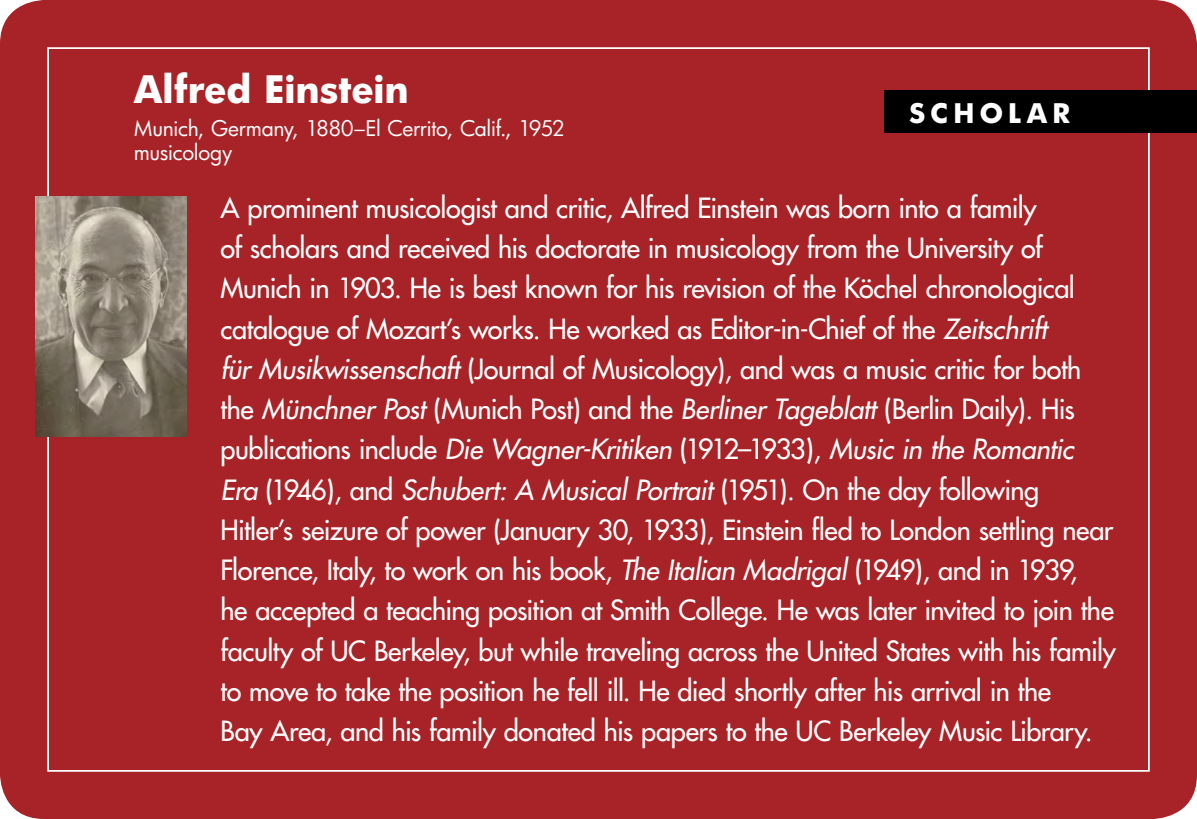
<style>
.page{position:relative;width:1197px;height:819px;background:#a82327}
.page>*{position:absolute;margin:0;border:0;box-sizing:border-box;transform-origin:0 0}
.t1{font:700 36.75px "Futura";letter-spacing:-.005em;color:#fff}
.t2{font:27.12px/40.2px "Futura";letter-spacing:-.015em;color:#fff}
.t3{font:700 26.25px "Futura";letter-spacing:.2em;color:#fff}
.t4{font:21px/24.5px "Futura";letter-spacing:-.02em;color:#fff}
.s1{font-style:italic}
</style>
<div class="page">
<div style="left:885px;top:91px;width:312px;height:42px;background:#000"></div>
<img style="left:35px;top:196px;width:151px;height:241px">
<h1 class="t1" style="left:134px;top:65px;width:276px">Alfred Einstein</h1>
<p class="t4" style="left:134px;top:116px;width:432px">Munich, Germany, 1880–El Cerrito, Calif., 1952 musicology</p>
<p class="t2" style="left:220px;top:188px;width:897px">A prominent musicologist and critic, Alfred Einstein was born into a family<br>of scholars and received his doctorate in musicology from the University of Munich in 1903. He is best known for his revision of the Köchel chronological catalogue of Mozart’s works. He worked as Editor-in-Chief of the <span class="s1">Zeitschrift<br>für Musikwissenschaft</span> (Journal of Musicology), and was a music critic for both the <span class="s1">Münchner Post</span> (Munich Post) and the <span class="s1">Berliner Tageblatt</span> (Berlin Daily). His publications include <span class="s1">Die Wagner-Kritiken</span> (1912–1933), <span class="s1">Music in the Romantic Era</span> (1946), and <span class="s1">Schubert: A Musical Portrait</span> (1951). On the day following Hitler’s seizure of power (January 30, 1933), Einstein fled to London settling near Florence, Italy, to work on his book, <span class="s1">The Italian Madrigal</span> (1949), and in 1939,<br>he accepted a teaching position at Smith College. He was later invited to join the faculty of UC Berkeley, but while traveling across the United States with his family to move to take the position he fell ill. He died shortly after his arrival in the<br>Bay Area, and his family donated his papers to the UC Berkeley Music Library.</p>
<p class="t3" style="left:909px;top:96px;width:163px">SCHOLAR</p>
</div>
